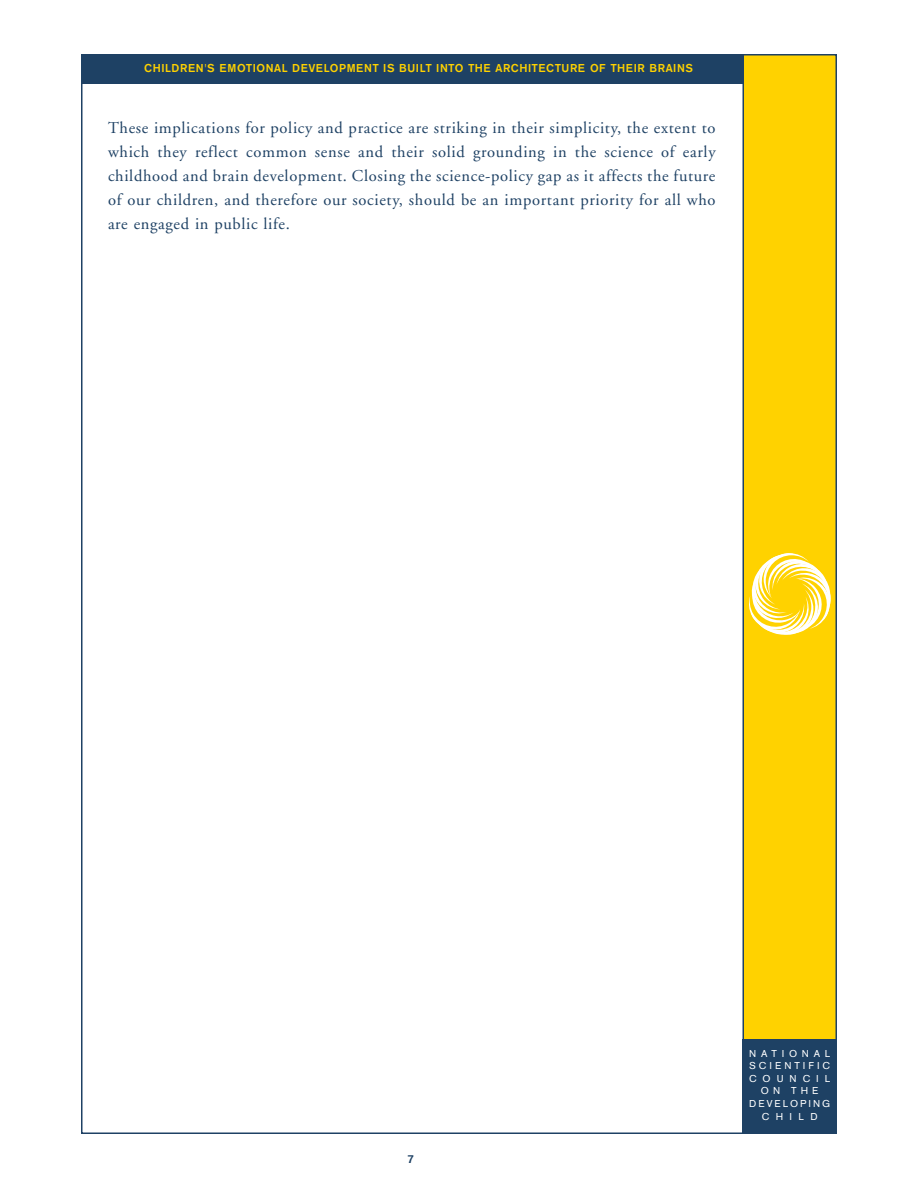
<style>
.page{position:relative;width:918px;height:1188px;background:#fff}
.page>*{position:absolute;margin:0;border:0;box-sizing:border-box;transform-origin:0 0}
.t1{font:16.5px/24px "Adobe Garamond";letter-spacing:.04em;color:#1e4164;text-align:justify}
.t2{font:12px "A Grotesk Mdm";letter-spacing:.05em;color:#ffd200}
.t3{font:12px "A Grotesk Mdm";color:#1e4164}
.t4{font:10.5px/12.6px "A Grotesk Rgl";letter-spacing:.39em;color:#fff;text-align:center}
</style>
<div class="page">
<div style="left:81px;top:56px;width:661px;height:28px;background:#1e4164"></div>
<div style="left:743px;top:55px;width:93px;height:1078px;background:#ffd200"></div>
<svg style="left:749px;top:553px;width:81px;height:82px"></svg>
<div style="left:742px;top:54px;width:95px;height:1080px;border:2px solid #1e4164"></div>
<div style="left:742px;top:1040px;width:95px;height:94px;background:#1e4164"></div>
<p class="t2" style="left:144px;top:61px;width:550px">CHILDREN'S EMOTIONAL DEVELOPMENT IS BUILT INTO THE ARCHITECTURE OF THEIR BRAINS</p>
<p class="t1" style="left:108px;top:117px;width:609px">These implications for policy and practice are striking in their simplicity, the extent to which they reflect common sense and their solid grounding in the science of early childhood and brain development. Closing the science-policy gap as it affects the future of our children, and therefore our society, should be an important priority for all who are engaged in public life.</p>
<p class="t3" style="left:407px;top:1153px;width:9px">7</p>
<p class="t4" style="left:749px;top:1047px;width:83px">NATIONAL<br>SCIENTIFIC<br>COUNCIL<br>ON THE<br>DEVELOPING<br>CHILD</p>
</div>
